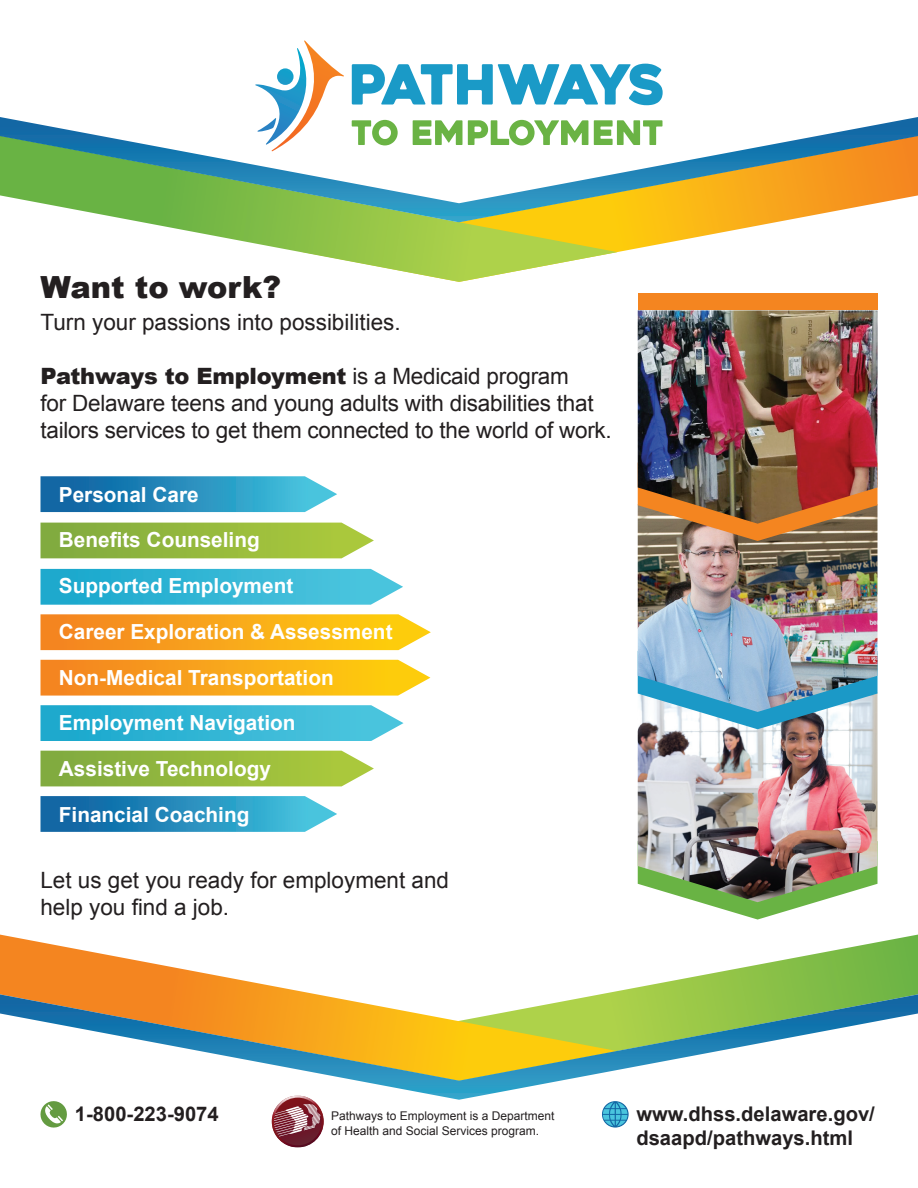
<style>
.page{position:relative;width:918px;height:1188px;background:#fff}
.page>*{position:absolute;margin:0;border:0;box-sizing:border-box;transform-origin:0 0}
.t1{font:900 30.45px "Arial";color:#231f20}
.t2{font:22.5px/27px "Arial";letter-spacing:-.01em;color:#231f20}
.t3{font:700 20.85px "Arial";color:#fff}
.t4{font:700 20.25px/24.3px "Arial";color:#231f20}
.t5{font:12px/14.4px "Arial";color:#231f20}
.s1{font-weight:900}
</style>
<div class="page">
<svg style="left:699px;top:902px;width:117px;height:18px"></svg>
<img style="left:638px;top:729px;width:240px;height:173px">
<svg style="left:638px;top:712px;width:240px;height:17px"></svg>
<img style="left:638px;top:541px;width:240px;height:171px">
<svg style="left:617px;top:222px;width:160px;height:31px"></svg>
<svg style="left:141px;top:222px;width:476px;height:60px"></svg>
<svg style="left:40px;top:1101px;width:27px;height:27px"></svg>
<svg style="left:602px;top:1101px;width:27px;height:27px"></svg>
<svg style="left:352px;top:64px;width:311px;height:41px"></svg>
<svg style="left:255px;top:40px;width:89px;height:77px"></svg>
<svg style="left:638px;top:524px;width:240px;height:17px;background:#a57d56"></svg>
<img style="left:638px;top:310px;width:240px;height:214px">
<div style="left:638px;top:294px;width:240px;height:16px;background:#f48520"></div>
<svg style="left:0;top:117px;width:918px;height:105px"></svg>
<svg style="left:617px;top:935px;width:301px;height:59px"></svg>
<svg style="left:0;top:935px;width:617px;height:59px"></svg>
<svg style="left:0;top:994px;width:918px;height:106px"></svg>
<svg style="left:40px;top:476px;width:297px;height:36px;background:#3496c1"></svg>
<svg style="left:40px;top:569px;width:363px;height:36px;background:#3ebad7"></svg>
<svg style="left:40px;top:660px;width:390px;height:36px;background:#f9ad24"></svg>
<svg style="left:40px;top:751px;width:334px;height:35px;background:#9abc47"></svg>
<svg style="left:40px;top:523px;width:334px;height:35px;background:#9abc47"></svg>
<svg style="left:40px;top:614px;width:391px;height:36px;background:#f9ad24"></svg>
<svg style="left:40px;top:705px;width:364px;height:36px;background:#3ebad7"></svg>
<svg style="left:40px;top:796px;width:297px;height:36px;background:#3495c1"></svg>
<img style="left:272px;top:1096px;width:51px;height:33px">
<img style="left:273px;top:1115px;width:51px;height:33px">
<p class="t1" style="left:40px;top:265px;width:242px">Want to work?</p>
<p class="t2" style="left:40px;top:309px;width:362px">Turn your passions into possibilities.</p>
<p class="t2" style="left:40px;top:363px;width:573px"><span class="s1">Pathways to Employment</span> is a Medicaid program<br>for Delaware teens and young adults with disabilities that tailors services to get them connected to the world of work.</p>
<p class="t3" style="left:59px;top:481px;width:141px">Personal Care</p>
<p class="t3" style="left:59px;top:526px;width:202px">Benefits Counseling</p>
<p class="t3" style="left:59px;top:572px;width:236px">Supported Employment</p>
<p class="t3" style="left:59px;top:618px;width:335px">Career Exploration &amp; Assessment</p>
<p class="t3" style="left:59px;top:664px;width:276px">Non-Medical Transportation</p>
<p class="t3" style="left:59px;top:709px;width:238px">Employment Navigation</p>
<p class="t3" style="left:59px;top:755px;width:214px">Assistive Technology</p>
<p class="t3" style="left:59px;top:801px;width:192px">Financial Coaching</p>
<p class="t2" style="left:40px;top:867px;width:410px">Let us get you ready for employment and</p>
<p class="t2" style="left:40px;top:894px;width:190px">help you find a job.</p>
<p class="t4" style="left:75px;top:1102px;width:145px">1-800-223-9074</p>
<p class="t4" style="left:636px;top:1102px;width:240px">www.dhss.delaware.gov/ dsaapd/pathways.html</p>
<p class="t5" style="left:331px;top:1109px;width:225px">Pathways to Employment is a Department of Health and Social Services program.</p>
</div>
